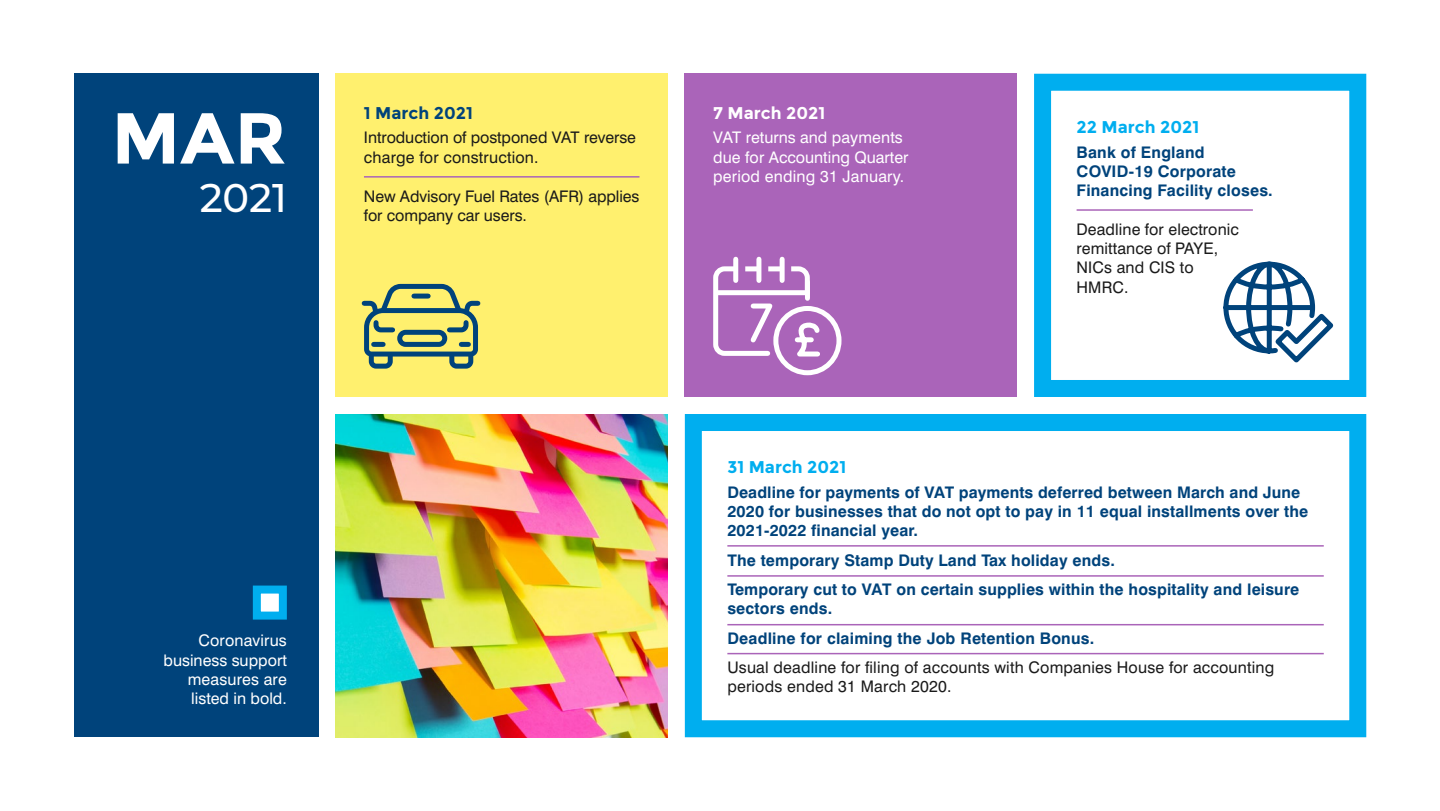
<style>
.page{position:relative;width:1440px;height:811px;background:#fff}
.page>*{position:absolute;margin:0;border:0;box-sizing:border-box;transform-origin:0 0}
.t1{font:700 72px "Montserrat";color:#fff}
.t2{font:500 40px "Montserrat";color:#fff}
.t3{font:700 17px "Montserrat";color:#00aeef}
.t4{font:700 17px "Montserrat";color:#00437b}
.t5{font:700 17px "Montserrat";color:#fff}
.t6{font:700 16px/19.2px "Swiss 721 BT";letter-spacing:.01em;color:#00437b}
.t7{font:16px/19.2px "Swiss 721 BT";letter-spacing:.01em;color:#1a1a1a}
.t8{font:16px/19.2px "Swiss 721 BT";letter-spacing:.005em;color:#fff;text-align:right}
</style>
<div class="page">
<div style="left:74px;top:74px;width:245px;height:663px;background:#00437b"></div>
<div style="left:685px;top:74px;width:332px;height:323px;background:#aa64b9"></div>
<div style="left:336px;top:74px;width:332px;height:323px;background:#fff06e"></div>
<img style="left:336px;top:414px;width:332px;height:323px">
<div style="left:685px;top:414px;width:681px;height:323px;border:17px solid #00aeef"></div>
<div style="left:253px;top:585px;width:34px;height:34px;background:#fff;border:8px solid #00aeef"></div>
<svg style="left:1223px;top:261px;width:111px;height:102px"></svg>
<hr style="left:1077px;top:209px;width:176px;height:2px;background:#aa64b9">
<hr style="left:727px;top:545px;width:597px;height:1px;background:#aa64b9">
<hr style="left:727px;top:575px;width:597px;height:1px;background:#aa64b9">
<hr style="left:727px;top:653px;width:597px;height:1px;background:#aa64b9">
<hr style="left:727px;top:624px;width:597px;height:1px;background:#aa64b9">
<hr style="left:364px;top:176px;width:275px;height:2px;background:#aa64b9">
<div style="left:733px;top:259px;width:5px;height:21px;background:#fff"></div>
<div style="left:780px;top:259px;width:5px;height:21px;background:#fff"></div>
<div style="left:756px;top:259px;width:5px;height:21px;background:#fff"></div>
<svg style="left:713px;top:264px;width:129px;height:112px"></svg>
<svg style="left:361px;top:283px;width:120px;height:86px"></svg>
<div style="left:414px;top:293px;width:14px;height:5px;background:#00437b"></div>
<div style="left:1034px;top:74px;width:332px;height:323px;border:17px solid #00aeef"></div>
<h1 class="t1" style="left:111px;top:95px;width:177px">MAR</h1>
<h2 class="t2" style="left:200px;top:169px;width:89px">2021</h2>
<p class="t8" style="left:164px;top:631px;width:125px">Coronavirus business support measures are listed in bold.</p>
<p class="t4" style="left:364px;top:102px;width:111px">1 March 2021</p>
<p class="t7" style="left:364px;top:128px;width:274px">Introduction of postponed VAT reverse charge for construction.</p>
<p class="t7" style="left:364px;top:186px;width:277px">New Advisory Fuel Rates (AFR) applies for company car users.</p>
<p class="t5" style="left:713px;top:102px;width:114px">7 March 2021</p>
<p class="t8" style="left:713px;top:128px;width:197px;text-align:left">VAT returns and payments due for Accounting Quarter period ending 31 January.</p>
<p class="t3" style="left:1077px;top:117px;width:124px">22 March 2021</p>
<p class="t6" style="left:1077px;top:142px;width:198px">Bank of England<br>COVID-19 Corporate<br>Financing Facility closes.</p>
<p class="t7" style="left:1077px;top:220px;width:164px">Deadline for electronic remittance of PAYE,<br>NICs and CIS to<br>HMRC.</p>
<p class="t3" style="left:727px;top:457px;width:121px">31 March 2021</p>
<p class="t6" style="left:727px;top:482px;width:583px">Deadline for payments of VAT payments deferred between March and June<br>2020 for businesses that do not opt to pay in 11 equal installments over the<br>2021-2022 financial year.</p>
<p class="t6" style="left:727px;top:545px;width:574px;line-height:29.4px">The temporary Stamp Duty Land Tax holiday ends.<br>Temporary cut to VAT on certain supplies within the hospitality and leisure</p>
<p class="t6" style="left:727px;top:594px;width:368px;line-height:29.4px">sectors ends.<br>Deadline for claiming the Job Retention Bonus.</p>
<p class="t7" style="left:727px;top:658px;width:549px">Usual deadline for filing of accounts with Companies House for accounting periods ended 31 March 2020.</p>
</div>
